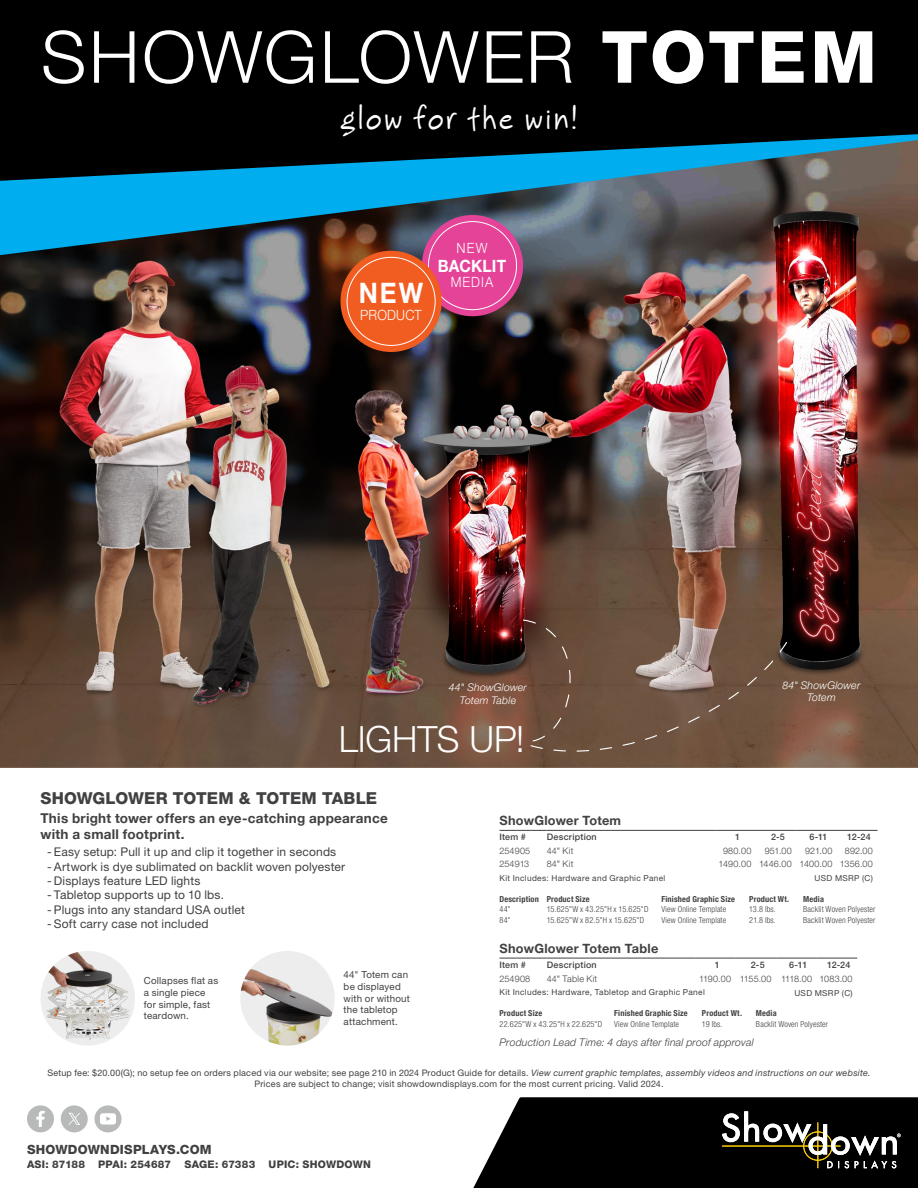
<style>
.page{position:relative;width:918px;height:1188px;background:#fff}
.page>*{position:absolute;margin:0;border:0;box-sizing:border-box;transform-origin:0 0}
.t1{font:300 72px "Helvetica Neue LT Pro";letter-spacing:.025em;color:#fff}
.t2{font:36px "Bruno JB";letter-spacing:.06em;color:#fff}
.t3{font:300 36px "Helvetica Neue LT Pro";letter-spacing:-.005em;color:#fff}
.t4{font:700 28.2px "Helvetica Neue LT Pro";color:#fff;scale:.92 1}
.t5{font:700 16.8px "Helvetica Neue LT Pro";letter-spacing:.01em;color:#fff;scale:.92 1}
.t6{font:800 16.5px "Helvetica Neue LT Pro";color:#414042}
.t7{font:300 14.1px "Helvetica Neue LT Pro";letter-spacing:.045em;color:#fff;scale:.92 1}
.t8{font:300 14.1px "Helvetica Neue LT Pro";letter-spacing:.015em;color:#fff;scale:.92 1}
.t9{font:700 13.5px/16.2px "Helvetica Neue LT Pro";letter-spacing:.02em;color:#414042}
.t10{font:700 12.75px "Helvetica Neue LT Pro";letter-spacing:.02em;color:#414042}
.t11{font:800 12.75px "Helvetica Neue LT Pro";letter-spacing:.02em;color:#414042}
.t12{font:12px "Helvetica Neue LT Pro";letter-spacing:.015em;color:#414042}
.t13{font:italic 300 10.5px "Helvetica Neue LT Pro";letter-spacing:.02em;color:#414042}
.t14{font:800 10.5px "Helvetica Neue LT Pro";letter-spacing:.02em;color:#414042}
.t15{font:italic 300 10.5px/12.6px "Helvetica Neue LT Pro";letter-spacing:.015em;color:#fff;text-align:center}
.t16{font:9.75px/11.7px "Helvetica Neue LT Pro";letter-spacing:.02em;color:#414042}
.t17{font:9px/10.8px "Helvetica Neue LT Pro";letter-spacing:.02em;color:#414042;text-align:center}
.t18{font:300 9px "Helvetica Neue LT Pro";letter-spacing:.025em;color:#414042}
.t19{font:500 9px "Helvetica Neue LT Pro";letter-spacing:.025em;color:#414042}
.t20{font:300 9px "Helvetica Neue LT Pro";letter-spacing:-.005em;color:#414042}
.t21{font:300 condensed 8.25px "Helvetica Neue LT Pro";letter-spacing:.015em;color:#414042}
.t22{font:700 condensed 8.25px "Helvetica Neue LT Pro";letter-spacing:.025em;color:#414042}
.t23{font:8.25px "Helvetica Neue LT Pro";letter-spacing:.04em;color:#414042}
.s1{font-weight:800}
.s2{font-style:italic}
</style>
<div class="page">
<div style="left:0;top:0;width:918px;height:134px;background:#000"></div>
<svg style="left:0;top:134px;width:918px;height:6px;background:#000a0e"></svg>
<img style="left:0;top:140px;width:918px;height:628px">
<img style="left:240px;top:951px;width:95px;height:94px;border-radius:47px">
<img style="left:40px;top:951px;width:95px;height:94px;border-radius:47px">
<div style="left:422px;top:215px;width:101px;height:101px;background:#e44398;border-radius:50%"></div>
<div style="left:340px;top:251px;width:102px;height:101px;background:#f15c21;border-radius:50%"></div>
<svg style="left:522px;top:619px;width:266px;height:149px;background:#745948"></svg>
<svg style="left:473px;top:1097px;width:445px;height:91px;background:#1d1d1b"></svg>
<div style="left:27px;top:1105px;width:27px;height:27px;background:#b8baba;border-radius:50%"></div>
<svg style="left:36px;top:1111px;width:9px;height:16px"></svg>
<div style="left:94px;top:1105px;width:28px;height:27px;background:#b8baba;border-radius:50%"></div>
<svg style="left:100px;top:1113px;width:16px;height:12px"></svg>
<div style="left:61px;top:1105px;width:27px;height:27px;background:#b8baba;border-radius:14px"></div>
<svg style="left:68px;top:1113px;width:12px;height:12px"></svg>
<hr style="left:500px;top:830px;width:47px;height:1px;background:#414142">
<hr style="left:547px;top:830px;width:169px;height:1px;background:#414142">
<hr style="left:716px;top:830px;width:40px;height:1px;background:#414142">
<hr style="left:756px;top:830px;width:40px;height:1px;background:#414142">
<hr style="left:796px;top:830px;width:41px;height:1px;background:#414142">
<hr style="left:837px;top:830px;width:41px;height:1px;background:#414142">
<hr style="left:500px;top:958px;width:47px;height:1px;background:#414142">
<hr style="left:547px;top:958px;width:148px;height:1px;background:#414142">
<hr style="left:695px;top:958px;width:41px;height:1px;background:#414142">
<hr style="left:736px;top:958px;width:40px;height:1px;background:#414142">
<hr style="left:776px;top:958px;width:41px;height:1px;background:#414142">
<hr style="left:817px;top:958px;width:40px;height:1px;background:#414142">
<h1 class="t1" style="left:41px;top:13px;width:837px">SHOWGLOWER <span class="s1">TOTEM</span></h1>
<h2 class="t2" style="left:340px;top:95px;width:239px">glow for the win!</h2>
<h3 class="t4" style="left:359px;top:276px;width:72px">NEW</h3>
<h3 class="t8" style="left:360px;top:306px;width:68px">PRODUCT</h3>
<h3 class="t7" style="left:457px;top:240px;width:35px">NEW</h3>
<h3 class="t5" style="left:438px;top:255px;width:76px">BACKLIT</h3>
<h3 class="t7" style="left:451px;top:273px;width:48px">MEDIA</h3>
<p class="t15" style="left:449px;top:681px;width:80px">44" ShowGlower<br>Totem Table</p>
<p class="t15" style="left:782px;top:678px;width:79px">84" ShowGlower<br>Totem</p>
<h2 class="t3" style="left:339px;top:717px;width:187px">LIGHTS UP!</h2>
<h3 class="t6" style="left:40px;top:788px;width:338px">SHOWGLOWER TOTEM &amp; TOTEM TABLE</h3>
<h3 class="t9" style="left:40px;top:810px;width:349px">This bright tower offers an eye-catching appearance with a small footprint.</h3>
<h3 class="t12" style="left:47px;top:844px;width:291px">- Easy setup: Pull it up and clip it together in seconds</h3>
<h3 class="t12" style="left:47px;top:859px;width:299px">- Artwork is dye sublimated on backlit woven polyester</h3>
<h3 class="t12" style="left:47px;top:873px;width:155px">- Displays feature LED lights</h3>
<h3 class="t12" style="left:47px;top:888px;width:178px">- Tabletop supports up to 10 lbs.</h3>
<h3 class="t12" style="left:47px;top:902px;width:199px">- Plugs into any standard USA outlet</h3>
<h3 class="t12" style="left:47px;top:916px;width:163px">- Soft carry case not included</h3>
<p class="t16" style="left:144px;top:975px;width:76px">Collapses flat as a single piece for simple, fast teardown.</p>
<p class="t16" style="left:344px;top:969px;width:68px">44" Totem can be displayed with or without the tabletop attachment.</p>
<h3 class="t10" style="left:500px;top:813px;width:123px">ShowGlower Totem</h3>
<p class="t19" style="left:500px;top:832px;width:28px">Item #</p>
<p class="t19" style="left:547px;top:832px;width:52px">Description</p>
<p class="t19" style="left:735px;top:832px;width:7px">1</p>
<p class="t19" style="left:771px;top:832px;width:15px">2-5</p>
<p class="t19" style="left:809px;top:832px;width:20px">6-11</p>
<p class="t19" style="left:847px;top:832px;width:25px">12-24</p>
<p class="t18" style="left:499px;top:845px;width:32px">254905</p>
<p class="t18" style="left:547px;top:845px;width:28px">44" Kit</p>
<p class="t18" style="left:723px;top:845px;width:30px">980.00</p>
<p class="t18" style="left:765px;top:845px;width:29px">951.00</p>
<p class="t18" style="left:805px;top:845px;width:29px">921.00</p>
<p class="t18" style="left:845px;top:845px;width:30px">892.00</p>
<p class="t18" style="left:499px;top:859px;width:31px">254913</p>
<p class="t18" style="left:547px;top:859px;width:28px">84" Kit</p>
<p class="t18" style="left:719px;top:859px;width:156px">1490.00 1446.00 1400.00 1356.00</p>
<p class="t23" style="left:500px;top:873px;width:167px">Kit Includes: Hardware and Graphic Panel</p>
<p class="t23" style="left:815px;top:873px;width:60px">USD MSRP (C)</p>
<p class="t22" style="left:500px;top:894px;width:92px">Description Product Size</p>
<p class="t22" style="left:661px;top:894px;width:75px">Finished Graphic Size</p>
<p class="t22" style="left:749px;top:894px;width:42px">Product Wt.</p>
<p class="t22" style="left:803px;top:894px;width:22px">Media</p>
<p class="t21" style="left:499px;top:905px;width:13px">44"</p>
<p class="t21" style="left:547px;top:905px;width:103px">15.625"W x 43.25"H x 15.625"D</p>
<p class="t21" style="left:661px;top:905px;width:66px">View Online Template</p>
<p class="t21" style="left:749px;top:905px;width:28px">13.8 lbs.</p>
<p class="t21" style="left:803px;top:905px;width:74px">Backlit Woven Polyester</p>
<p class="t21" style="left:499px;top:915px;width:13px">84"</p>
<p class="t21" style="left:547px;top:915px;width:99px">15.625"W x 82.5"H x 15.625"D</p>
<p class="t21" style="left:661px;top:915px;width:66px">View Online Template</p>
<p class="t21" style="left:749px;top:915px;width:28px">21.8 lbs.</p>
<p class="t21" style="left:803px;top:915px;width:74px">Backlit Woven Polyester</p>
<h3 class="t10" style="left:500px;top:941px;width:160px">ShowGlower Totem Table</h3>
<p class="t19" style="left:500px;top:960px;width:28px">Item #</p>
<p class="t19" style="left:547px;top:960px;width:52px">Description</p>
<p class="t19" style="left:715px;top:960px;width:7px">1</p>
<p class="t19" style="left:751px;top:960px;width:15px">2-5</p>
<p class="t19" style="left:789px;top:960px;width:20px">6-11</p>
<p class="t19" style="left:827px;top:960px;width:25px">12-24</p>
<p class="t18" style="left:499px;top:973px;width:32px">254908</p>
<p class="t18" style="left:547px;top:973px;width:52px">44" Table Kit</p>
<p class="t20" style="left:699px;top:973px;width:155px">1190.00 1155.00 1118.00 1083.00</p>
<p class="t23" style="left:500px;top:987px;width:207px">Kit Includes: Hardware, Tabletop and Graphic Panel</p>
<p class="t23" style="left:794px;top:988px;width:60px">USD MSRP (C)</p>
<p class="t22" style="left:500px;top:1008px;width:44px">Product Size</p>
<p class="t22" style="left:614px;top:1008px;width:75px">Finished Graphic Size</p>
<p class="t22" style="left:702px;top:1008px;width:42px">Product Wt.</p>
<p class="t22" style="left:756px;top:1008px;width:22px">Media</p>
<p class="t21" style="left:499px;top:1019px;width:104px">22.625"W x 43.25"H x 22.625"D</p>
<p class="t21" style="left:614px;top:1019px;width:66px">View Online Template</p>
<p class="t21" style="left:702px;top:1019px;width:22px">19 lbs.</p>
<p class="t21" style="left:756px;top:1019px;width:74px">Backlit Woven Polyester</p>
<p class="t13" style="left:500px;top:1035px;width:256px">Production Lead Time: 4 days after final proof approval</p>
<p class="t17" style="left:47px;top:1067px;width:825px">Setup fee: $20.00(G); no setup fee on orders placed via our website; see page 210 in 2024 Product Guide for details. <span class="s2">View current graphic templates, assembly videos and instructions on our website.<br></span>Prices are subject to change; visit showdowndisplays.com for the most current pricing. Valid 2024.</p>
<h3 class="t11" style="left:27px;top:1142px;width:186px">SHOWDOWNDISPLAYS.COM</h3>
<p class="t14" style="left:27px;top:1158px;width:60px">ASI: 87188</p>
<p class="t14" style="left:98px;top:1158px;width:74px">PPAI: 254687</p>
<p class="t14" style="left:184px;top:1158px;width:72px">SAGE: 67383</p>
<p class="t14" style="left:269px;top:1158px;width:104px">UPIC: SHOWDOWN</p>
</div>
